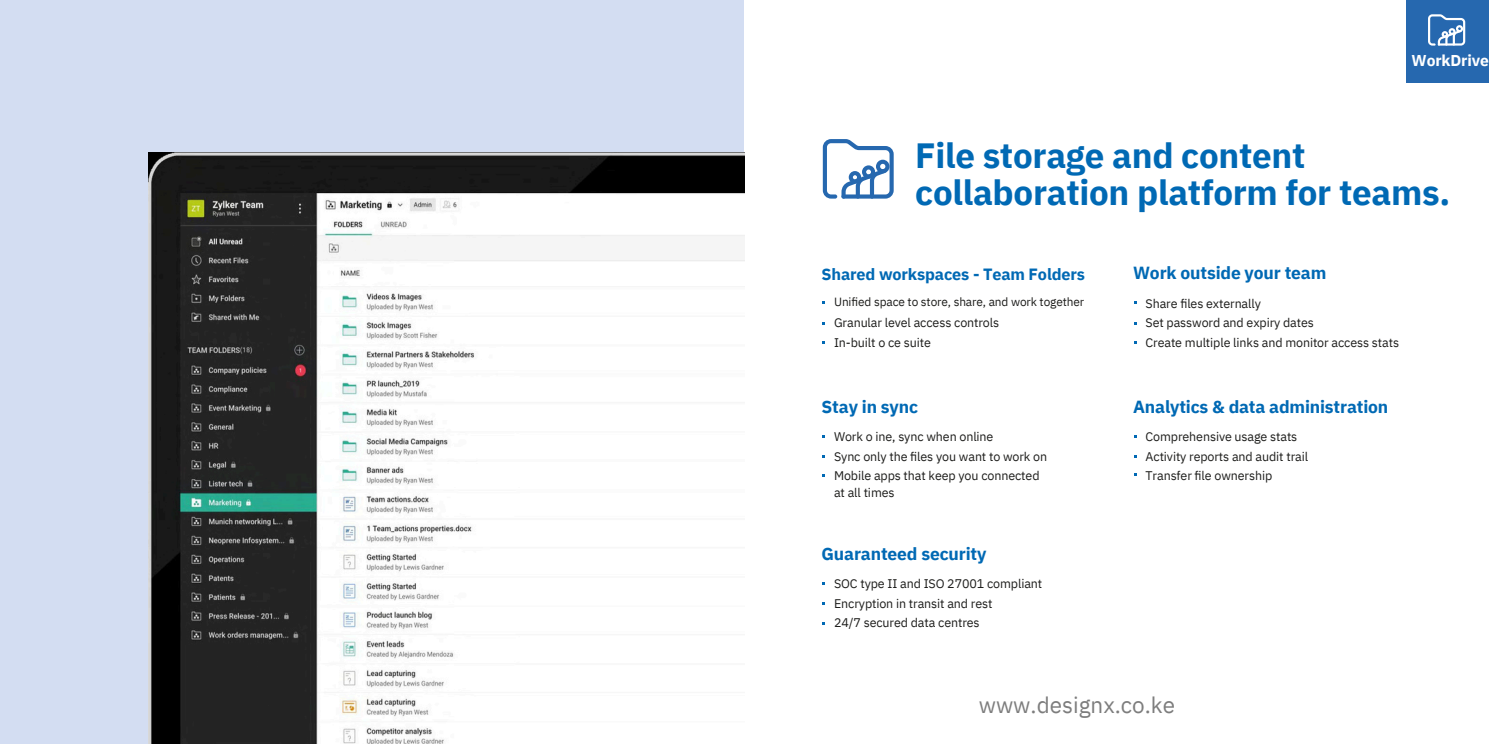
<style>
.page{position:relative;width:1489px;height:744px;background:#fff}
.page>*{position:absolute;margin:0;border:0;box-sizing:border-box;transform-origin:0 0}
.t1{font:700 35px/36.5px "IBM Plex Sans";letter-spacing:-.01em;color:#0069b4}
.t2{font:22.5px "IBM Plex Sans";color:#7d7d7d}
.t3{font:700 17.5px "IBM Plex Sans";letter-spacing:-.01em;color:#0069b4}
.t4{font:700 16.25px "IBM Plex Sans";letter-spacing:-.01em;color:#0069b4}
.t5{font:700 15.62px "IBM Plex Sans";letter-spacing:-.01em;color:#fff}
.t6{font:12.5px/19.8px "IBM Plex Sans";letter-spacing:-.01em;color:#1d1d1b}
.t7{font:11.88px "IBM Plex Sans";letter-spacing:-.01em;color:#1d1d1b}
</style>
<div class="page">
<div style="left:0;top:0;width:744px;height:743px;background:#d3ddf2"></div>
<div style="left:1406px;top:0;width:82px;height:83px;background:#2668af"></div>
<img style="left:149px;top:152px;width:595px;height:591px">
<svg style="left:823px;top:139px;width:71px;height:59px"></svg>
<svg style="left:1428px;top:14px;width:37px;height:32px"></svg>
<p class="t5" style="left:1411px;top:50px;width:79px">WorkDrive</p>
<h4 class="t1" style="left:915px;top:136px;width:536px">File storage and content collaboration platform for teams.</h4>
<h3 class="t4" style="left:821px;top:263px;width:265px">Shared workspaces - Team Folders</h3>
<p class="t7" style="left:834px;top:294px;width:252px">Unified space to store, share, and work together</p>
<h1 class="t6" style="left:834px;top:312px;width:167px">Granular level access controls<br>In-built o ce suite</h1>
<h3 class="t3" style="left:821px;top:394px;width:98px">Stay in sync</h3>
<p class="t6" style="left:834px;top:426px;width:215px">Work o ine, sync when online<br>Sync only the files you want to work on<br>Mobile apps that keep you connected</p>
<p class="t6" style="left:834px;top:482px;width:62px">at all times</p>
<p class="t3" style="left:821px;top:541px;width:166px">Guaranteed security</p>
<h3 class="t6" style="left:834px;top:573px;width:210px">SOC type II and ISO 27001 compliant<br>Encryption in transit and rest<br>24/7 secured data centres</h3>
<p class="t3" style="left:1133px;top:261px;width:195px">Work outside your team</p>
<p class="t6" style="left:1145px;top:293px;width:255px">Share files externally<br>Set password and expiry dates<br>Create multiple links and monitor access stats</p>
<h3 class="t3" style="left:1133px;top:394px;width:257px">Analytics &amp; data administration</h3>
<h3 class="t6" style="left:1145px;top:426px;width:164px">Comprehensive usage stats<br>Activity reports and audit trail<br>Transfer file ownership</h3>
<h2 class="t2" style="left:979px;top:689px;width:198px">www.designx.co.ke</h2>
</div>
